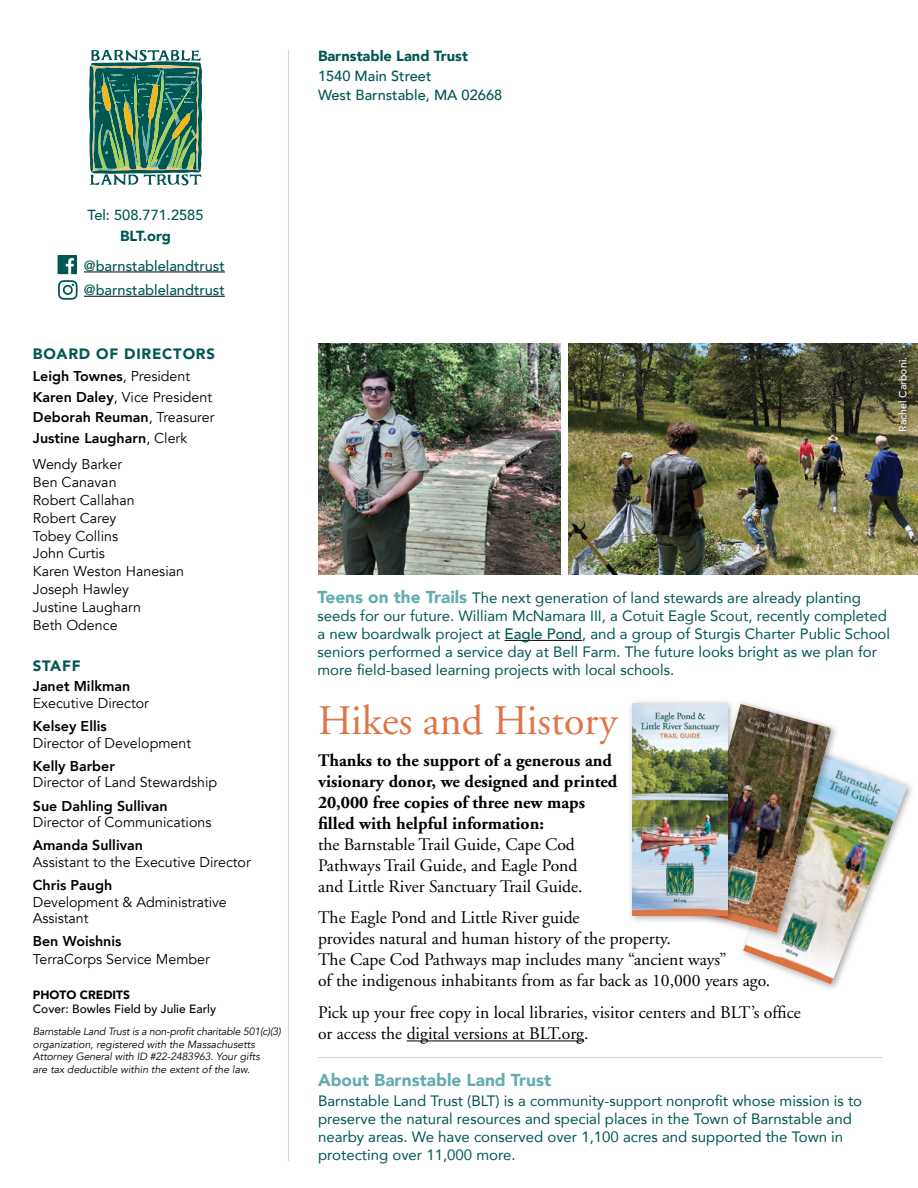
<style>
.page{position:relative;width:918px;height:1188px;background:#fff}
.page>*{position:absolute;margin:0;border:0;box-sizing:border-box;transform-origin:0 0}
.t1{font:42px "Adobe Garamond";color:#de7747}
.t2{font:17.7px/21px "Adobe Garamond";color:#000}
.t3{font:700 17.7px/21px "Adobe Garamond";color:#000}
.t4{font:900 17.25px "Avenir";color:#65acaf}
.t5{font:15px/18px "Avenir";color:#005751}
.t6{font:900 15px "Avenir";letter-spacing:.05em;color:#005751}
.t7{font:500 14.7px/19.5px "Avenir";color:#005751}
.t8{font:900 14.7px "Avenir";color:#005751}
.t9{font:14.25px/18px "Avenir";color:#000}
.t10{font:800 14.25px/20.5px "Avenir";color:#000}
.t11{font:500 12px "Avenir";color:#000}
.t12{font:900 12px "Avenir";color:#000}
.t13{font:italic 10.5px/12.6px "Avenir";color:#000}
.t14{font:500 10.5px "Avenir";color:#fff}
.s1{font-weight:400}
.s2{font-weight:900;font-size:17.25px;color:#65acaf}
.s3{font-weight:500}
</style>
<div class="page">
<img style="left:568px;top:343px;width:350px;height:232px">
<hr style="left:505px;top:640px;width:77px;height:1px;background:#000">
<hr style="left:407px;top:1041px;width:177px;height:1px;background:#000">
<hr style="left:318px;top:1057px;width:564px;height:1px;background:#d1d3d4">
<hr style="left:288px;top:50px;width:1px;height:1111px;background:#d1d3d4">
<img style="left:318px;top:343px;width:243px;height:232px">
<svg style="left:89px;top:50px;width:113px;height:136px;background:#558d73"></svg>
<hr style="left:84px;top:272px;width:141px;height:1px;background:#000">
<hr style="left:84px;top:296px;width:141px;height:1px;background:#000">
<svg style="left:58px;top:255px;width:19px;height:19px"></svg>
<svg style="left:58px;top:280px;width:20px;height:19px"></svg>
<img style="left:743px;top:726px;width:164px;height:258px">
<img style="left:723px;top:704px;width:109px;height:229px">
<div style="left:628px;top:698px;width:108px;height:226px;background:#000;opacity:.35"></div>
<img style="left:633px;top:704px;width:94px;height:211px">
<div style="left:896px;top:355px;width:16px;height:81px;background:#000;opacity:.75"></div>
<p class="t8" style="left:318px;top:44px;width:152px">Barnstable Land Trust</p>
<p class="t7" style="left:318px;top:65px;width:186px">1540 Main Street<br>West Barnstable, MA 02668</p>
<p class="t7" style="left:88px;top:204px;width:117px">Tel: 508.771.2585</p>
<p class="t8" style="left:120px;top:223px;width:52px">BLT.org</p>
<p class="t7" style="left:84px;top:253px;width:142px;line-height:24.3px">@barnstablelandtrust @barnstablelandtrust</p>
<p class="t6" style="left:33px;top:341px;width:184px">BOARD OF DIRECTORS</p>
<p class="t10" style="left:33px;top:366px;width:183px">Leigh Townes<span class="s1">, President<br></span>Karen Daley<span class="s1">, Vice President<br></span>Deborah Reuman<span class="s1">, Treasurer<br></span>Justine Laugharn<span class="s1">, Clerk</span></p>
<p class="t9" style="left:33px;top:455px;width:153px">Wendy Barker<br>Ben Canavan<br>Robert Callahan<br>Robert Carey<br>Tobey Collins<br>John Curtis<br>Karen Weston Hanesian<br>Joseph Hawley<br>Justine Laugharn<br>Beth Odence</p>
<p class="t6" style="left:33px;top:653px;width:49px">STAFF</p>
<p class="t10" style="left:33px;top:676px;width:99px">Janet Milkman</p>
<p class="t9" style="left:33px;top:694px;width:118px">Executive Director</p>
<p class="t10" style="left:33px;top:716px;width:75px">Kelsey Ellis</p>
<p class="t9" style="left:33px;top:734px;width:160px">Director of Development</p>
<p class="t10" style="left:33px;top:756px;width:84px">Kelly Barber</p>
<p class="t9" style="left:33px;top:774px;width:186px">Director of Land Stewardship</p>
<p class="t10" style="left:33px;top:795px;width:136px">Sue Dahling Sullivan</p>
<p class="t9" style="left:33px;top:813px;width:180px">Director of Communications</p>
<p class="t10" style="left:33px;top:835px;width:112px">Amanda Sullivan</p>
<p class="t9" style="left:33px;top:853px;width:219px">Assistant to the Executive Director</p>
<p class="t10" style="left:33px;top:875px;width:81px">Chris Paugh</p>
<p class="t9" style="left:33px;top:894px;width:195px;line-height:16.5px">Development &amp; Administrative<br>Assistant</p>
<p class="t10" style="left:33px;top:931px;width:90px">Ben Woishnis</p>
<p class="t9" style="left:33px;top:950px;width:179px">TerraCorps Service Member</p>
<p class="t12" style="left:33px;top:984px;width:99px">PHOTO CREDITS</p>
<p class="t11" style="left:33px;top:998px;width:185px">Cover: Bowles Field by Julie Early</p>
<p class="t13" style="left:33px;top:1025px;width:250px">Barnstable Land Trust is a non-profit charitable 501(c)(3) organization, registered with the Massachusetts Attorney General with ID #22-2483963. Your gifts<br>are tax deductible within the extent of the law.</p>
<p class="t14" style="left:894px;top:432px;width:76px;rotate:-90deg">Rachel Carboni.</p>
<p class="t5" style="left:318px;top:589px;width:574px"><span class="s2">Teens on the Trails</span> The next generation of land stewards are already planting seeds for our future. William McNamara III, a Cotuit Eagle Scout, recently completed a new boardwalk project at <span class="s3">Eagle Pond</span>, and a group of Sturgis Charter Public School seniors performed a service day at Bell Farm. The future looks bright as we plan for more field-based learning projects with local schools.</p>
<h1 class="t1" style="left:318px;top:698px;width:301px">Hikes and History</h1>
<p class="t3" style="left:318px;top:750px;width:301px">Thanks to the support of a generous and visionary donor, we designed and printed 20,000 free copies of three new maps filled with helpful information:</p>
<p class="t2" style="left:318px;top:834px;width:266px">the Barnstable Trail Guide, Cape Cod<br>Pathways Trail Guide, and Eagle Pond and Little River Sanctuary Trail Guide.</p>
<p class="t2" style="left:318px;top:908px;width:454px">The Eagle Pond and Little River guide<br>provides natural and human history of the property.<br>The Cape Cod Pathways map includes many “ancient ways”<br>of the indigenous inhabitants from as far back as 10,000 years ago.</p>
<p class="t2" style="left:318px;top:1002px;width:484px">Pick up your free copy in local libraries, visitor centers and BLT’s office or access the digital versions at BLT.org.</p>
<p class="t4" style="left:318px;top:1065px;width:235px">About Barnstable Land Trust</p>
<p class="t5" style="left:318px;top:1092px;width:546px">Barnstable Land Trust (BLT) is a community-support nonprofit whose mission is to preserve the natural resources and special places in the Town of Barnstable and nearby areas. We have conserved over 1,100 acres and supported the Town in protecting over 11,000 more.</p>
</div>
